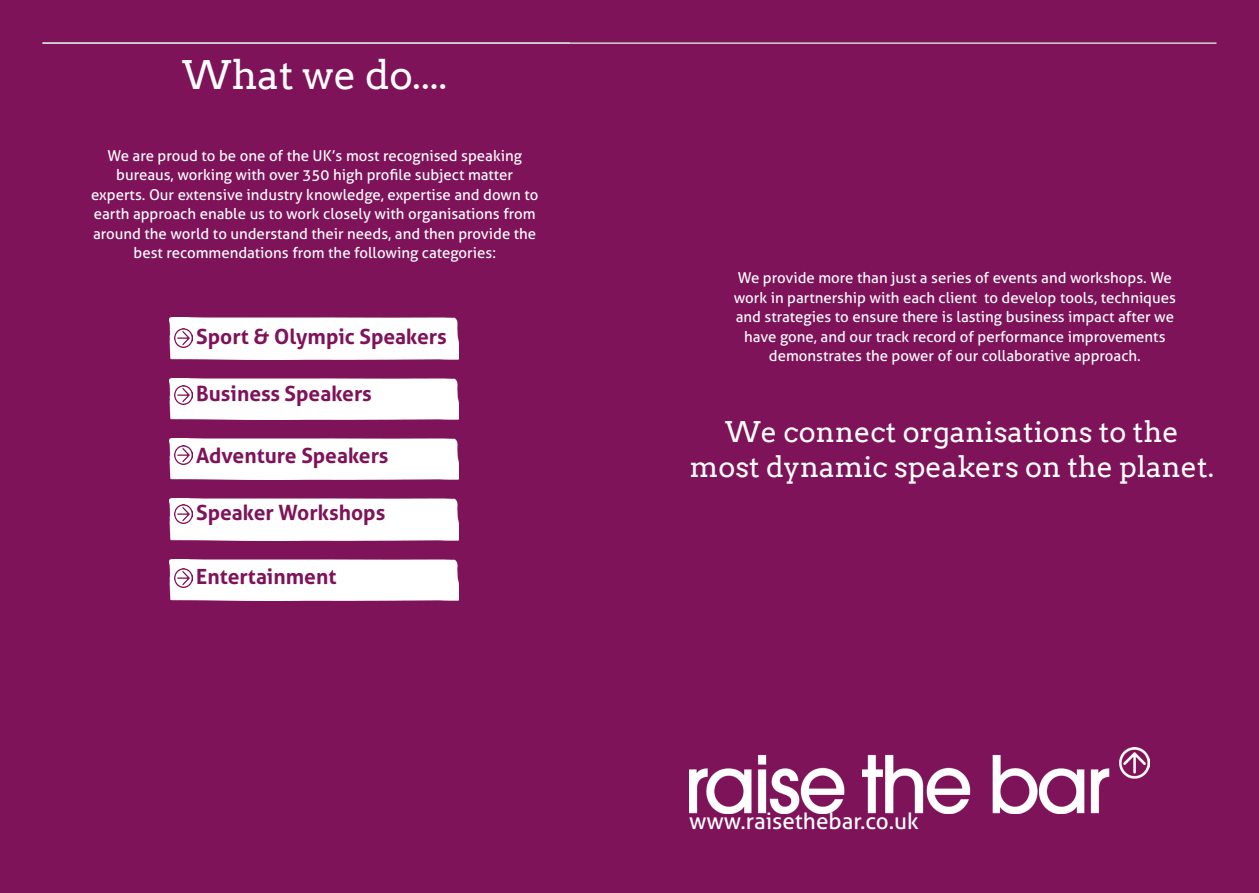
<style>
.page{position:relative;width:1259px;height:893px;background:#7f135a}
.page>*{position:absolute;margin:0;border:0;box-sizing:border-box;transform-origin:0 0}
.t1{font:39.45px "Arvo";color:#fff}
.t2{font:28.5px/34.2px "Arvo";color:#fff;text-align:center}
.t3{font:22.5px "Aller";color:#fff}
.t4{font:700 21px "Aller";color:#7f135a}
.t5{font:15px/19.5px "Aller";color:#fff;text-align:center}
</style>
<div class="page">
<hr style="left:43px;top:42px;width:1173px;height:2px;background:#d3d5d3">
<img style="left:689px;top:748px;width:460px;height:66px">
<hr style="left:42px;top:42px;width:528px;height:2px;background:#d3d5d3">
<div style="left:170px;top:318px;width:289px;height:41px;background:#fff"></div>
<div style="left:170px;top:438px;width:289px;height:42px;background:#fff"></div>
<div style="left:170px;top:378px;width:289px;height:42px;background:#fff"></div>
<div style="left:170px;top:499px;width:289px;height:41px;background:#fff"></div>
<div style="left:170px;top:559px;width:289px;height:42px;background:#fff"></div>
<img style="left:175px;top:329px;width:18px;height:18px">
<img style="left:175px;top:386px;width:18px;height:18px">
<img style="left:175px;top:446px;width:18px;height:18px">
<img style="left:175px;top:505px;width:18px;height:18px">
<img style="left:175px;top:569px;width:18px;height:18px">
<p class="t1" style="left:182px;top:52px;width:267px">What we do....</p>
<p class="t5" style="left:91px;top:146px;width:449px">We are proud to be one of the UK’s most recognised speaking bureaus, working with over 350 high profile subject matter experts. Our extensive industry knowledge, expertise and down to earth approach enable us to work closely with organisations from around the world to understand their needs, and then provide the best recommendations from the following categories:</p>
<p class="t4" style="left:196px;top:324px;width:252px">Sport &amp; Olympic Speakers</p>
<p class="t4" style="left:196px;top:381px;width:177px">Business Speakers</p>
<p class="t4" style="left:196px;top:442px;width:194px">Adventure Speakers</p>
<p class="t4" style="left:196px;top:500px;width:191px">Speaker Workshops</p>
<p class="t4" style="left:196px;top:564px;width:142px">Entertainment</p>
<p class="t5" style="left:734px;top:268px;width:443px">We provide more than just a series of events and workshops. We work in partnership with each client to develop tools, techniques and strategies to ensure there is lasting business impact after we have gone, and our track record of performance improvements demonstrates the power of our collaborative approach.</p>
<p class="t2" style="left:690px;top:415px;width:526px">We connect organisations to the most dynamic speakers on the planet.</p>
<p class="t3" style="left:689px;top:807px;width:231px">www.raisethebar.co.uk</p>
</div>
